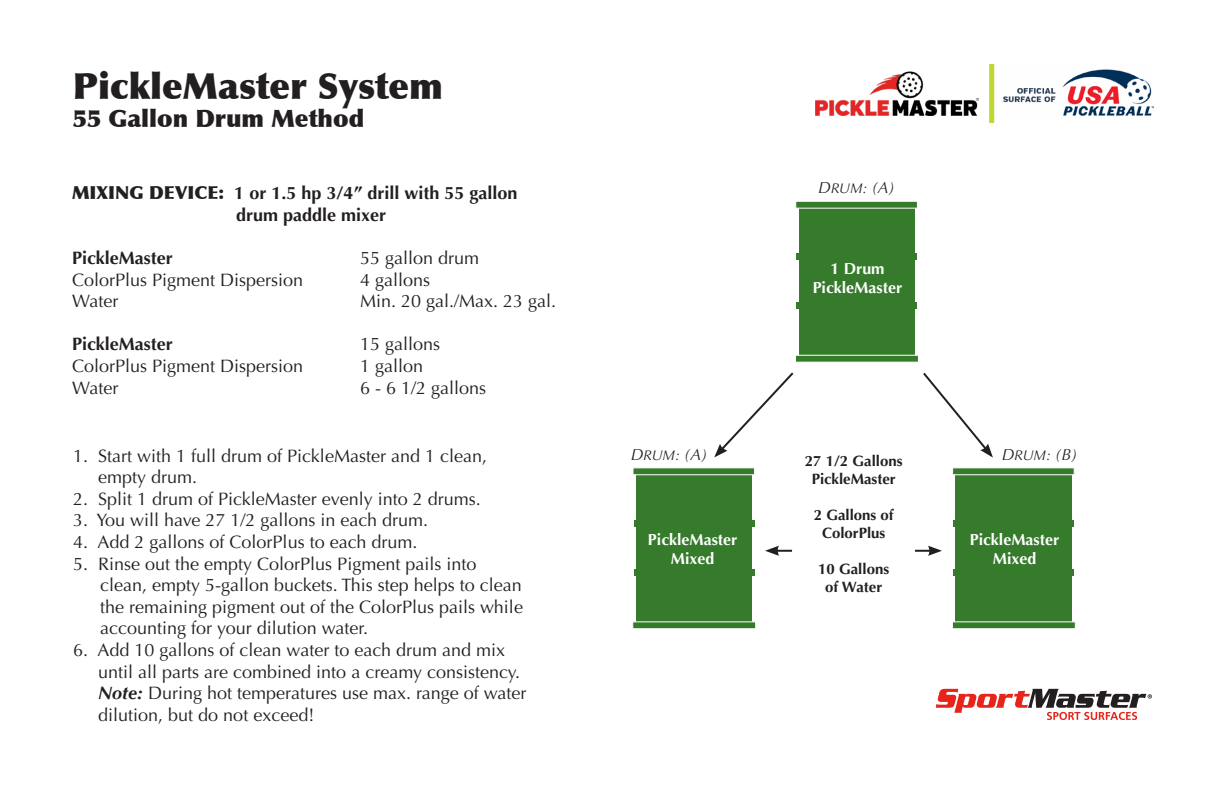
<style>
.page{position:relative;width:1224px;height:792px;background:#fff}
.page>*{position:absolute;margin:0;border:0;box-sizing:border-box;transform-origin:0 0}
.t1{font:900 36px "Optima";color:#231f20}
.t2{font:900 24px "Optima";color:#231f20}
.t3{font:18px/21.6px "Optima";color:#231f20}
.t4{font:700 18px/21.6px "Optima";color:#231f20}
.t5{font:700 16px "Optima";color:#fff}
.t6{font:italic 16px "Optima";color:#231f20}
.t7{font:700 15px/18px "Optima";color:#231f20;text-align:center}
.s1{font-weight:900}
.s2{font-weight:700;font-style:italic}
.s3{font-size:14px}
</style>
<div class="page">
<div style="left:799px;top:207px;width:116px;height:150px;background:#357b2b"></div>
<div style="left:636px;top:474px;width:116px;height:150px;background:#357b2b"></div>
<div style="left:956px;top:474px;width:116px;height:150px;background:#357b2b"></div>
<div style="left:795px;top:201px;width:123px;height:8px;background:#357b2b;border:1px solid #fff"></div>
<div style="left:632px;top:467px;width:123px;height:8px;background:#357b2b;border:1px solid #fff"></div>
<div style="left:952px;top:467px;width:123px;height:8px;background:#357b2b;border:1px solid #fff"></div>
<div style="left:795px;top:355px;width:124px;height:8px;background:#357b2b;border:1px solid #fff"></div>
<div style="left:632px;top:621px;width:124px;height:8px;background:#357b2b;border:1px solid #fff"></div>
<div style="left:952px;top:621px;width:124px;height:8px;background:#357b2b;border:1px solid #fff"></div>
<div style="left:797px;top:302px;width:120px;height:7px;background:#357b2b"></div>
<div style="left:634px;top:569px;width:121px;height:7px;background:#357b2b"></div>
<div style="left:953px;top:569px;width:121px;height:7px;background:#357b2b"></div>
<div style="left:797px;top:253px;width:120px;height:7px;background:#357b2b"></div>
<div style="left:634px;top:520px;width:121px;height:7px;background:#357b2b"></div>
<div style="left:953px;top:520px;width:121px;height:7px;background:#357b2b"></div>
<svg style="left:714px;top:372px;width:80px;height:85px"></svg>
<svg style="left:923px;top:372px;width:70px;height:86px"></svg>
<svg style="left:915px;top:546px;width:27px;height:10px"></svg>
<svg style="left:765px;top:546px;width:27px;height:10px"></svg>
<svg style="left:935px;top:688px;width:217px;height:32px"></svg>
<img style="left:815px;top:71px;width:163px;height:44px">
<img style="left:990px;top:64px;width:163px;height:59px">
<p class="t1" style="left:73px;top:64px;width:372px">PickleMaster System</p>
<p class="t2" style="left:73px;top:104px;width:293px">55 Gallon Drum Method</p>
<p class="t4" style="left:236px;top:183px;width:283px;text-indent:-164px"><span class="s1">MIXING DEVICE:</span> 1 or 1.5 hp 3/4” drill with 55 gallon drum paddle mixer</p>
<p class="t4" style="left:72px;top:247px;width:102px">PickleMaster</p>
<p class="t3" style="left:360px;top:247px;width:121px">55 gallon drum</p>
<p class="t3" style="left:72px;top:269px;width:233px">ColorPlus Pigment Dispersion</p>
<p class="t3" style="left:360px;top:269px;width:72px">4 gallons</p>
<p class="t3" style="left:72px;top:291px;width:48px">Water</p>
<p class="t3" style="left:360px;top:291px;width:198px">Min. 20 gal./Max. 23 gal.</p>
<p class="t4" style="left:72px;top:334px;width:102px">PickleMaster</p>
<p class="t3" style="left:360px;top:334px;width:82px">15 gallons</p>
<p class="t3" style="left:72px;top:355px;width:233px">ColorPlus Pigment Dispersion</p>
<p class="t3" style="left:360px;top:355px;width:65px">1 gallon</p>
<p class="t3" style="left:72px;top:377px;width:48px">Water</p>
<p class="t3" style="left:360px;top:377px;width:128px">6 - 6 1/2 gallons</p>
<p class="t3" style="left:98px;top:445px;width:390px;text-indent:-25px">1. Start with 1 full drum of PickleMaster and 1 clean, empty drum.</p>
<p class="t3" style="left:73px;top:488px;width:409px">2. Split 1 drum of PickleMaster evenly into 2 drums.</p>
<p class="t3" style="left:73px;top:510px;width:357px">3. You will have 27 1/2 gallons in each drum.</p>
<p class="t3" style="left:73px;top:531px;width:346px">4. Add 2 gallons of ColorPlus to each drum.</p>
<p class="t3" style="left:73px;top:553px;width:405px">5. Rinse out the empty ColorPlus Pigment pails into</p>
<p class="t3" style="left:100px;top:574px;width:423px">clean, empty 5-gallon buckets. This step helps to clean</p>
<p class="t3" style="left:100px;top:596px;width:424px">the remaining pigment out of the ColorPlus pails while</p>
<p class="t3" style="left:100px;top:618px;width:270px">accounting for your dilution water.</p>
<p class="t3" style="left:98px;top:639px;width:423px;text-indent:-25px">6. Add 10 gallons of clean water to each drum and mix until all parts are combined into a creamy consistency.</p>
<p class="t3" style="left:98px;top:682px;width:430px"><span class="s2">Note:</span> During hot temperatures use max. range of water dilution, but do not exceed!</p>
<p class="t6" style="left:818px;top:178px;width:78px">D<span class="s3">RUM:</span> (A)</p>
<p class="t5" style="left:830px;top:259px;width:56px">1 Drum</p>
<p class="t5" style="left:813px;top:278px;width:91px">PickleMaster</p>
<p class="t6" style="left:631px;top:445px;width:78px">D<span class="s3">RUM:</span> (A)</p>
<p class="t6" style="left:1002px;top:445px;width:77px">D<span class="s3">RUM:</span> (B)</p>
<p class="t7" style="left:805px;top:453px;width:99px">27 1/2 Gallons<br>PickleMaster</p>
<p class="t7" style="left:814px;top:507px;width:81px">2 Gallons of</p>
<p class="t7" style="left:822px;top:525px;width:65px">ColorPlus</p>
<p class="t7" style="left:818px;top:561px;width:72px">10 Gallons</p>
<p class="t7" style="left:825px;top:579px;width:58px">of Water</p>
<p class="t5" style="left:648px;top:531px;width:91px">PickleMaster</p>
<p class="t5" style="left:671px;top:550px;width:45px">Mixed</p>
<p class="t5" style="left:970px;top:531px;width:91px">PickleMaster</p>
<p class="t5" style="left:993px;top:550px;width:45px">Mixed</p>
</div>
